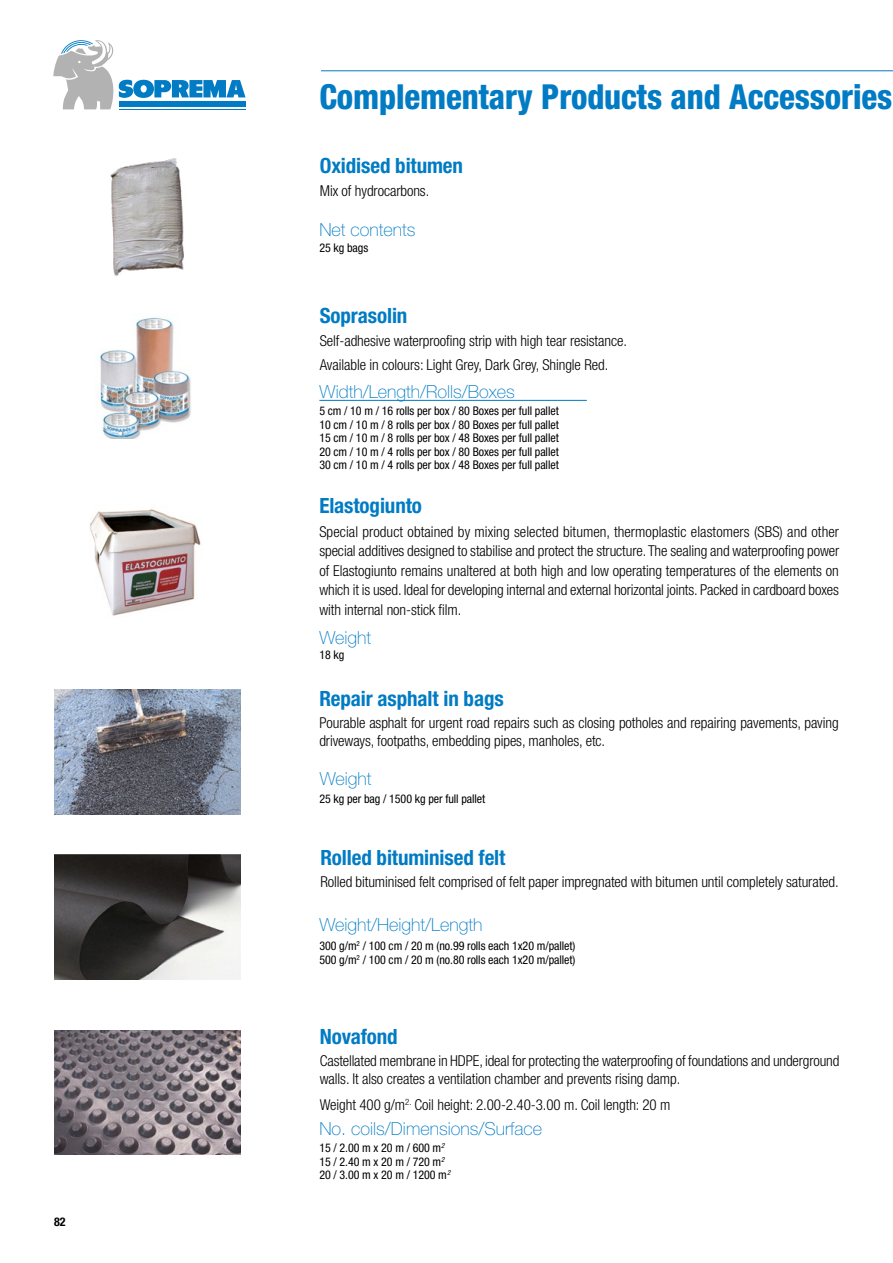
<style>
.page{position:relative;width:893px;height:1263px;background:#fff}
.page>*{position:absolute;margin:0;border:0;box-sizing:border-box;transform-origin:0 0}
.t1{font:800 condensed 34.5px "Helvetica Neue LT Std";letter-spacing:-.005em;color:#007bc4;scale:.95 1}
.t2{font:700 condensed 21px "Helvetica Neue LT Std";letter-spacing:-.005em;color:#007bc4}
.t3{font:100 18px "Helvetica Neue LT Std";color:#007bc4}
.t4{font:300 condensed 15px/19.5px "Helvetica Neue LT Std";letter-spacing:-.005em;color:#000}
.t5{font:condensed 12px/13.5px "Helvetica Neue LT Std";letter-spacing:-.005em;color:#000}
.t6{font:700 condensed 12px "Helvetica Neue LT Std";color:#000}
</style>
<div class="page">
<hr style="left:119px;top:109px;width:127px;height:1px;background:#007bc4">
<svg style="left:53px;top:40px;width:193px;height:69px"></svg>
<hr style="left:321px;top:70px;width:572px;height:1px;background:#007bc4">
<img style="left:54px;top:1030px;width:187px;height:124px">
<img style="left:54px;top:854px;width:187px;height:125px">
<img style="left:54px;top:690px;width:187px;height:124px">
<img style="left:100px;top:317px;width:91px;height:121px">
<hr style="left:319px;top:400px;width:268px;height:1px;background:#007bc4">
<img style="left:89px;top:509px;width:112px;height:107px">
<img style="left:110px;top:158px;width:74px;height:118px">
<p class="t6" style="left:54px;top:1214px;width:13px">82</p>
<h1 class="t1" style="left:319px;top:76px;width:605px">Complementary Products and Accessories</h1>
<h2 class="t2" style="left:320px;top:152px;width:145px">Oxidised bitumen</h2>
<p class="t4" style="left:320px;top:181px;width:111px">Mix of hydrocarbons.</p>
<p class="t3" style="left:319px;top:219px;width:98px">Net contents</p>
<p class="t5" style="left:319px;top:240px;width:50px">25 kg bags</p>
<h2 class="t2" style="left:320px;top:302px;width:89px">Soprasolin</h2>
<p class="t4" style="left:320px;top:329px;width:309px;line-height:23.7px">Self-adhesive waterproofing strip with high tear resistance.<br>Available in colours: Light Grey, Dark Grey, Shingle Red.</p>
<p class="t3" style="left:319px;top:382px;width:197px">Width/Length/Rolls/Boxes</p>
<p class="t5" style="left:319px;top:404px;width:241px;text-align:justify">5 cm / 10 m / 16 rolls per box / 80 Boxes per full pallet 10 cm / 10 m / 8 rolls per box / 80 Boxes per full pallet 15 cm / 10 m / 8 rolls per box / 48 Boxes per full pallet 20 cm / 10 m / 4 rolls per box / 80 Boxes per full pallet 30 cm / 10 m / 4 rolls per box / 48 Boxes per full pallet</p>
<h2 class="t2" style="left:319px;top:493px;width:104px">Elastogiunto</h2>
<p class="t4" style="left:319px;top:522px;width:521px;text-align:justify">Special product obtained by mixing selected bitumen, thermoplastic elastomers (SBS) and other special additives designed to stabilise and protect the structure. The sealing and waterproofing power of Elastogiunto remains unaltered at both high and low operating temperatures of the elements on which it is used. Ideal for developing internal and external horizontal joints. Packed in cardboard boxes with internal non-stick film.</p>
<p class="t3" style="left:319px;top:627px;width:53px">Weight</p>
<p class="t5" style="left:319px;top:648px;width:26px">18 kg</p>
<h2 class="t2" style="left:319px;top:685px;width:186px">Repair asphalt in bags</h2>
<p class="t4" style="left:319px;top:713px;width:521px;line-height:18px">Pourable asphalt for urgent road repairs such as closing potholes and repairing pavements, paving driveways, footpaths, embedding pipes, manholes, etc.</p>
<p class="t3" style="left:320px;top:768px;width:53px">Weight</p>
<p class="t5" style="left:319px;top:792px;width:167px">25 kg per bag / 1500 kg per full pallet</p>
<h2 class="t2" style="left:320px;top:845px;width:187px">Rolled bituminised felt</h2>
<p class="t4" style="left:320px;top:872px;width:520px">Rolled bituminised felt comprised of felt paper impregnated with bitumen until completely saturated.</p>
<p class="t3" style="left:319px;top:914px;width:165px">Weight/Height/Length</p>
<p class="t5" style="left:319px;top:939px;width:258px">300 g/m<sup>2</sup> / 100 cm / 20 m (no.99 rolls each 1x20 m/pallet)<br>500 g/m<sup>2</sup> / 100 cm / 20 m (no.80 rolls each 1x20 m/pallet)</p>
<h2 class="t2" style="left:320px;top:1024px;width:80px">Novafond</h2>
<p class="t4" style="left:320px;top:1052px;width:521px;line-height:18px">Castellated membrane in HDPE, ideal for protecting the waterproofing of foundations and underground walls. It also creates a ventilation chamber and prevents rising damp.</p>
<p class="t4" style="left:320px;top:1094px;width:352px">Weight 400 g/m<sup>2.</sup> Coil height: 2.00-2.40-3.00 m. Coil length: 20 m</p>
<p class="t3" style="left:319px;top:1118px;width:224px">No. coils/Dimensions/Surface</p>
<p class="t5" style="left:319px;top:1141px;width:132px">15 / 2.00 m x 20 m / 600 m<sup>2<br></sup>15 / 2.40 m x 20 m / 720 m<sup>2<br></sup>20 / 3.00 m x 20 m / 1200 m<sup>2</sup></p>
</div>
